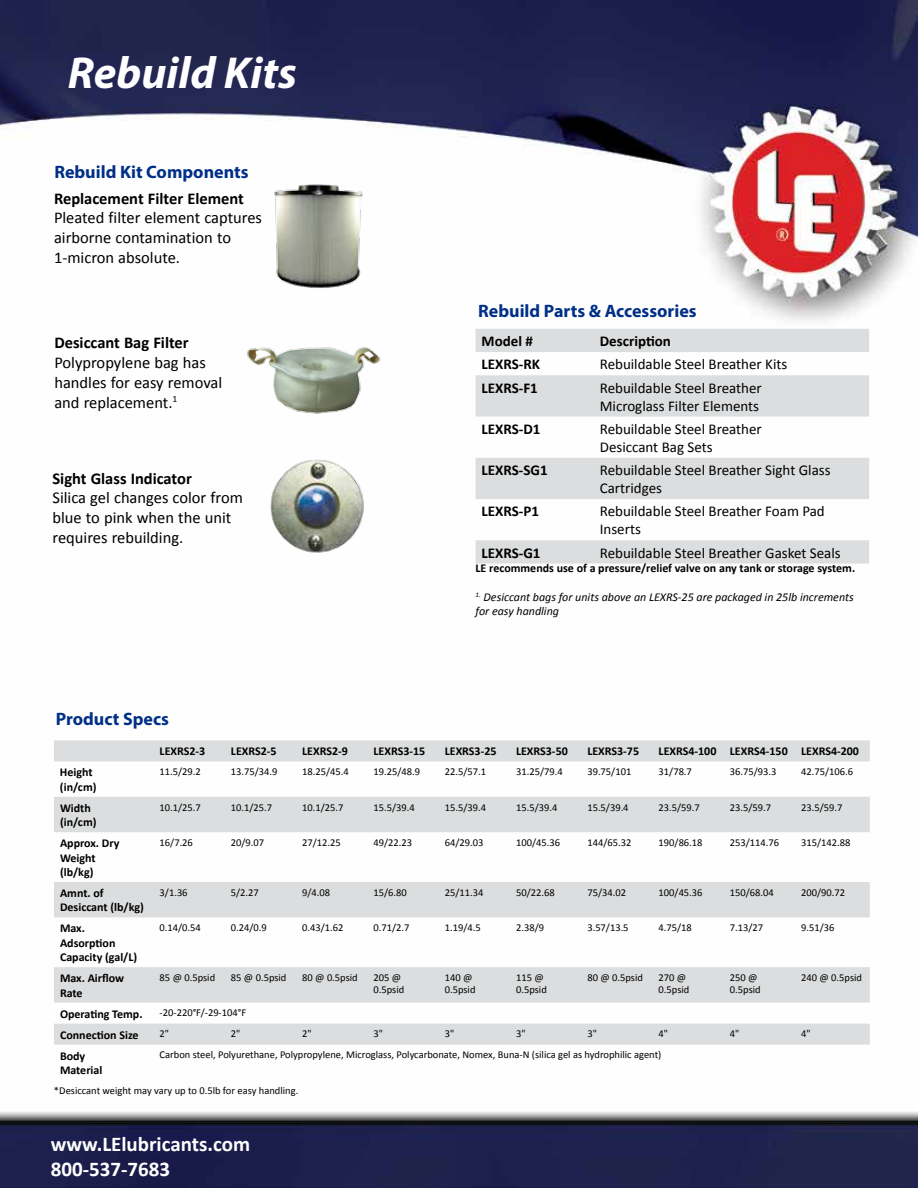
<style>
.page{position:relative;width:918px;height:1188px;background:#fff}
.page>*{position:absolute;margin:0;border:0;box-sizing:border-box;transform-origin:0 0}
.t1{font:italic 700 45px "Myriad Pro";color:#fff}
.t2{font:700 21px/25.2px "Calibri";color:#fff}
.t3{font:700 18px "Myriad Pro";color:#002f87}
.t4{font:16.5px/19.8px "Calibri";color:#000}
.t5{font:700 16.5px "Calibri";color:#000}
.t6{font:15px/18px "Calibri";color:#000}
.t7{font:700 15px "Calibri";color:#000}
.t8{font:700 12px/14.4px "Calibri";color:#000}
.t9{font:italic 12px/14.4px "Calibri";color:#000}
.t10{font:10.5px/12px "Calibri";color:#000}
</style>
<div class="page">
<img style="left:0;top:0;width:918px;height:1188px">
<svg style="left:54px;top:740px;width:816px;height:305px"></svg>
<svg style="left:476px;top:329px;width:393px;height:235px;fill:#dcddde"></svg>
<img style="left:272px;top:183px;width:93px;height:106px">
<img style="left:244px;top:315px;width:139px;height:114px">
<img style="left:270px;top:459px;width:96px;height:95px;border-radius:48px">
<h1 class="t1" style="left:68px;top:43px;width:230px">Rebuild Kits</h1>
<h3 class="t3" style="left:54px;top:160px;width:196px">Rebuild Kit Components</h3>
<h3 class="t5" style="left:54px;top:188px;width:191px">Replacement Filter Element</h3>
<h3 class="t4" style="left:54px;top:208px;width:210px">Pleated filter element captures airborne contamination to<br>1-micron absolute.</h3>
<h3 class="t5" style="left:54px;top:332px;width:136px">Desiccant Bag Filter</h3>
<h3 class="t4" style="left:54px;top:353px;width:169px">Polypropylene bag has handles for easy removal and replacement.<sup>1</sup></h3>
<h3 class="t5" style="left:52px;top:468px;width:141px">Sight Glass Indicator</h3>
<h3 class="t4" style="left:52px;top:488px;width:192px">Silica gel changes color from blue to pink when the unit requires rebuilding.</h3>
<h3 class="t3" style="left:56px;top:707px;width:115px">Product Specs</h3>
<h3 class="t3" style="left:478px;top:299px;width:220px">Rebuild Parts &amp; Accessories</h3>
<h3 class="t7" style="left:482px;top:332px;width:53px">Model #</h3>
<h3 class="t7" style="left:600px;top:332px;width:73px">Description</h3>
<h3 class="t7" style="left:482px;top:355px;width:60px">LEXRS-RK</h3>
<h3 class="t6" style="left:600px;top:355px;width:189px">Rebuildable Steel Breather Kits</h3>
<h3 class="t7" style="left:482px;top:378px;width:58px">LEXRS-F1</h3>
<h3 class="t6" style="left:600px;top:379px;width:164px">Rebuildable Steel Breather<br>Microglass Filter Elements</h3>
<h3 class="t7" style="left:482px;top:419px;width:60px">LEXRS-D1</h3>
<h3 class="t6" style="left:600px;top:420px;width:164px">Rebuildable Steel Breather<br>Desiccant Bag Sets</h3>
<h3 class="t7" style="left:482px;top:461px;width:68px">LEXRS-SG1</h3>
<h3 class="t6" style="left:600px;top:461px;width:232px">Rebuildable Steel Breather Sight Glass<br>Cartridges</h3>
<h3 class="t7" style="left:482px;top:502px;width:59px">LEXRS-P1</h3>
<h3 class="t6" style="left:600px;top:502px;width:227px">Rebuildable Steel Breather Foam Pad<br>Inserts</h3>
<h3 class="t7" style="left:482px;top:543px;width:61px">LEXRS-G1</h3>
<h3 class="t6" style="left:600px;top:544px;width:242px">Rebuildable Steel Breather Gasket Seals</h3>
<p class="t8" style="left:476px;top:561px;width:381px">LE recommends use of a pressure/relief valve on any tank or storage system.</p>
<p class="t9" style="left:476px;top:589px;width:380px"><sup>1.</sup> Desiccant bags for units above an LEXRS-25 are packaged in 25lb increments for easy handling</p>
<p class="t8" style="left:160px;top:744px;width:47px">LEXRS2-3</p>
<p class="t8" style="left:231px;top:744px;width:47px">LEXRS2-5</p>
<p class="t8" style="left:302px;top:744px;width:47px">LEXRS2-9</p>
<p class="t8" style="left:374px;top:744px;width:53px">LEXRS3-15</p>
<p class="t8" style="left:445px;top:744px;width:53px">LEXRS3-25</p>
<p class="t8" style="left:516px;top:744px;width:53px">LEXRS3-50</p>
<p class="t8" style="left:587px;top:744px;width:53px">LEXRS3-75</p>
<p class="t8" style="left:659px;top:744px;width:202px">LEXRS4-100 LEXRS4-150 LEXRS4-200</p>
<p class="t8" style="left:60px;top:765px;width:38px">Height (in/cm)</p>
<p class="t10" style="left:160px;top:766px;width:43px">11.5/29.2</p>
<p class="t10" style="left:231px;top:766px;width:48px">13.75/34.9</p>
<p class="t10" style="left:302px;top:766px;width:48px">18.25/45.4</p>
<p class="t10" style="left:374px;top:766px;width:48px">19.25/48.9</p>
<p class="t10" style="left:445px;top:766px;width:43px">22.5/57.1</p>
<p class="t10" style="left:516px;top:766px;width:48px">31.25/79.4</p>
<p class="t10" style="left:587px;top:766px;width:45px">39.75/101</p>
<p class="t10" style="left:659px;top:766px;width:35px">31/78.7</p>
<p class="t10" style="left:730px;top:766px;width:48px">36.75/93.3</p>
<p class="t10" style="left:801px;top:766px;width:53px">42.75/106.6</p>
<p class="t8" style="left:60px;top:801px;width:38px">Width (in/cm)</p>
<p class="t10" style="left:160px;top:801px;width:43px">10.1/25.7</p>
<p class="t10" style="left:231px;top:801px;width:43px">10.1/25.7</p>
<p class="t10" style="left:302px;top:801px;width:43px">10.1/25.7</p>
<p class="t10" style="left:374px;top:801px;width:43px">15.5/39.4</p>
<p class="t10" style="left:445px;top:801px;width:43px">15.5/39.4</p>
<p class="t10" style="left:516px;top:801px;width:43px">15.5/39.4</p>
<p class="t10" style="left:587px;top:801px;width:43px">15.5/39.4</p>
<p class="t10" style="left:659px;top:801px;width:43px">23.5/59.7</p>
<p class="t10" style="left:730px;top:801px;width:43px">23.5/59.7</p>
<p class="t10" style="left:801px;top:801px;width:43px">23.5/59.7</p>
<p class="t8" style="left:60px;top:836px;width:61px">Approx. Dry<br>Weight (lb/kg)</p>
<p class="t10" style="left:160px;top:837px;width:35px">16/7.26</p>
<p class="t10" style="left:231px;top:837px;width:35px">20/9.07</p>
<p class="t10" style="left:302px;top:837px;width:40px">27/12.25</p>
<p class="t10" style="left:374px;top:837px;width:40px">49/22.23</p>
<p class="t10" style="left:445px;top:837px;width:40px">64/29.03</p>
<p class="t10" style="left:516px;top:837px;width:45px">100/45.36</p>
<p class="t10" style="left:587px;top:837px;width:45px">144/65.32</p>
<p class="t10" style="left:659px;top:837px;width:45px">190/86.18</p>
<p class="t10" style="left:730px;top:837px;width:51px">253/114.76</p>
<p class="t10" style="left:801px;top:837px;width:51px">315/142.88</p>
<p class="t8" style="left:60px;top:886px;width:85px">Amnt. of<br>Desiccant (lb/kg)</p>
<p class="t10" style="left:160px;top:886px;width:29px">3/1.36</p>
<p class="t10" style="left:231px;top:886px;width:29px">5/2.27</p>
<p class="t10" style="left:302px;top:886px;width:29px">9/4.08</p>
<p class="t10" style="left:374px;top:886px;width:35px">15/6.80</p>
<p class="t10" style="left:445px;top:886px;width:40px">25/11.34</p>
<p class="t10" style="left:516px;top:886px;width:40px">50/22.68</p>
<p class="t10" style="left:587px;top:886px;width:40px">75/34.02</p>
<p class="t10" style="left:659px;top:886px;width:45px">100/45.36</p>
<p class="t10" style="left:730px;top:886px;width:45px">150/68.04</p>
<p class="t10" style="left:801px;top:886px;width:45px">200/90.72</p>
<p class="t8" style="left:60px;top:921px;width:79px">Max.<br>Adsorption<br>Capacity (gal/L)</p>
<p class="t10" style="left:160px;top:922px;width:43px">0.14/0.54</p>
<p class="t10" style="left:231px;top:922px;width:37px">0.24/0.9</p>
<p class="t10" style="left:302px;top:922px;width:43px">0.43/1.62</p>
<p class="t10" style="left:374px;top:922px;width:37px">0.71/2.7</p>
<p class="t10" style="left:445px;top:922px;width:37px">1.19/4.5</p>
<p class="t10" style="left:516px;top:922px;width:29px">2.38/9</p>
<p class="t10" style="left:587px;top:922px;width:43px">3.57/13.5</p>
<p class="t10" style="left:659px;top:922px;width:35px">4.75/18</p>
<p class="t10" style="left:730px;top:922px;width:35px">7.13/27</p>
<p class="t10" style="left:801px;top:922px;width:35px">9.51/36</p>
<p class="t8" style="left:60px;top:971px;width:66px">Max. Airflow<br>Rate</p>
<p class="t10" style="left:160px;top:972px;width:57px">85 @ 0.5psid</p>
<p class="t10" style="left:231px;top:972px;width:57px">85 @ 0.5psid</p>
<p class="t10" style="left:302px;top:972px;width:57px">80 @ 0.5psid</p>
<p class="t10" style="left:374px;top:972px;width:32px">205 @<br>0.5psid</p>
<p class="t10" style="left:445px;top:972px;width:32px">140 @<br>0.5psid</p>
<p class="t10" style="left:516px;top:972px;width:32px">115 @<br>0.5psid</p>
<p class="t10" style="left:587px;top:972px;width:57px">80 @ 0.5psid</p>
<p class="t10" style="left:659px;top:972px;width:32px">270 @<br>0.5psid</p>
<p class="t10" style="left:730px;top:972px;width:32px">250 @<br>0.5psid</p>
<p class="t10" style="left:801px;top:972px;width:62px">240 @ 0.5psid</p>
<p class="t8" style="left:60px;top:1006px;width:84px">Operating Temp.</p>
<p class="t10" style="left:160px;top:1007px;width:88px">-20-220°F/-29-104°F</p>
<p class="t8" style="left:60px;top:1027px;width:80px">Connection Size</p>
<p class="t10" style="left:160px;top:1028px;width:11px">2"</p>
<p class="t10" style="left:231px;top:1028px;width:11px">2"</p>
<p class="t10" style="left:302px;top:1028px;width:11px">2"</p>
<p class="t10" style="left:374px;top:1028px;width:11px">3"</p>
<p class="t10" style="left:445px;top:1028px;width:11px">3"</p>
<p class="t10" style="left:516px;top:1028px;width:11px">3"</p>
<p class="t10" style="left:587px;top:1028px;width:11px">3"</p>
<p class="t10" style="left:659px;top:1028px;width:11px">4"</p>
<p class="t10" style="left:730px;top:1028px;width:11px">4"</p>
<p class="t10" style="left:801px;top:1028px;width:11px">4"</p>
<p class="t8" style="left:60px;top:1048px;width:44px">Body<br>Material</p>
<p class="t10" style="left:160px;top:1049px;width:503px">Carbon steel, Polyurethane, Polypropylene, Microglass, Polycarbonate, Nomex, Buna-N (silica gel as hydrophilic agent)</p>
<p class="t10" style="left:54px;top:1084px;width:246px">*Desiccant weight may vary up to 0.5lb for easy handling.</p>
<h2 class="t2" style="left:51px;top:1132px;width:201px">www.LElubricants.com<br>800-537-7683</h2>
</div>
